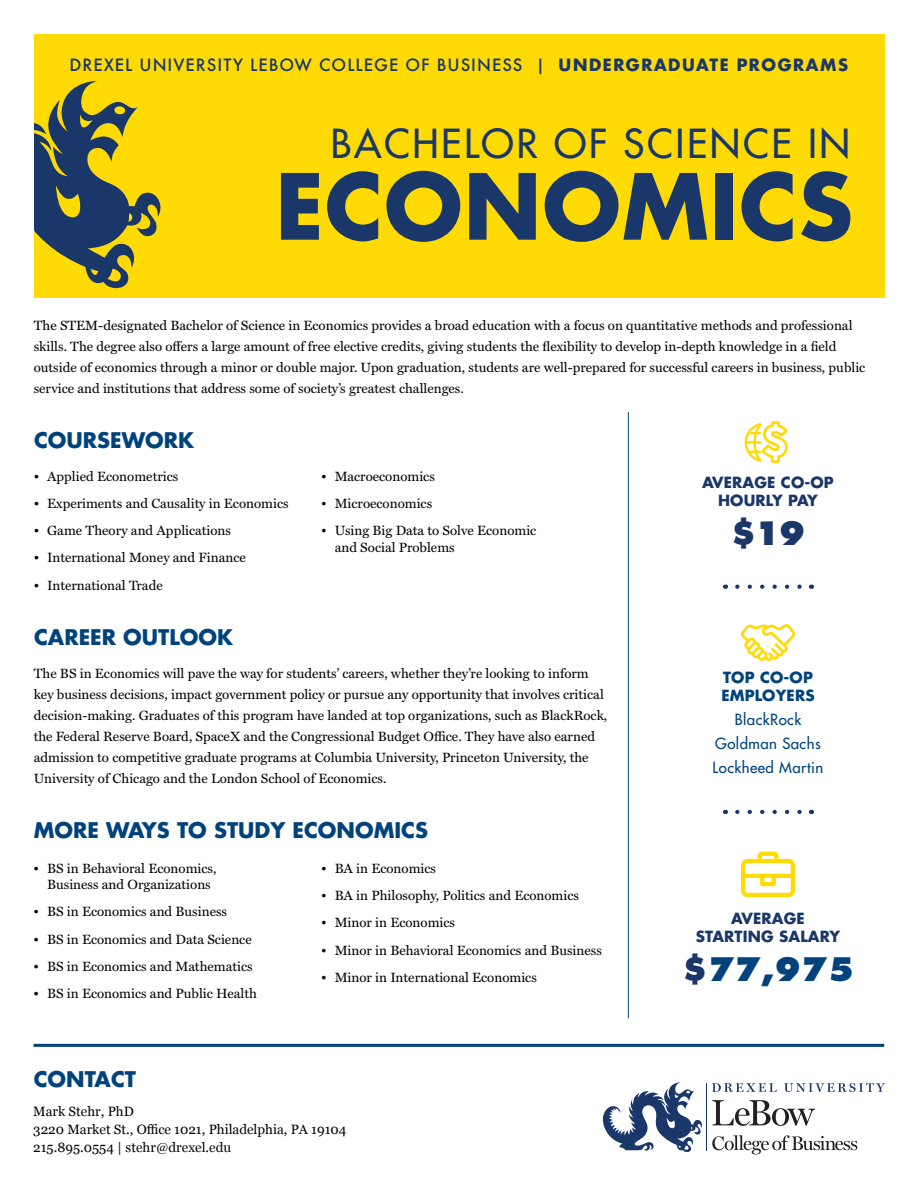
<style>
.page{position:relative;width:918px;height:1188px;background:#fff}
.page>*{position:absolute;margin:0;border:0;box-sizing:border-box;transform-origin:0 0}
.t1{font:700 88.5px "Futura Std";letter-spacing:.01em;color:#1a3769}
.t2{font:500 39px "Futura Std";letter-spacing:.065em;color:#1a3769}
.t3{font:800 31.5px "Futura Std";color:#00437c}
.t4{font:800 31.5px "Futura Std";color:#1a3769}
.t5{font:700 21px "Futura Std";color:#00437c}
.t6{font:500 16.5px "Futura";letter-spacing:.06em;color:#1a3769}
.t7{font:700 15px/18px "Futura Std";letter-spacing:.01em;color:#1a3769;text-align:center}
.t8{font:500 15px/24px "Futura Std";letter-spacing:.03em;color:#00437c;text-align:center}
.t9{font:700 15px/18px "Futura Std";letter-spacing:.01em;color:#00437c}
.t10{font:13.5px/21px "Miller Text";color:#020304}
.t11{font:13.5px/18px "Georgia";color:#020304}
.s1{font-weight:700}
.s2{color:#1a3769}
</style>
<div class="page">
<div style="left:34px;top:34px;width:850px;height:263px;background:#ffda04"></div>
<svg style="left:712px;top:1100px;width:103px;height:26px"></svg>
<svg style="left:712px;top:1083px;width:65px;height:9px"></svg>
<svg style="left:784px;top:1083px;width:101px;height:9px"></svg>
<svg style="left:712px;top:1135px;width:145px;height:19px"></svg>
<hr style="left:706px;top:1083px;width:1px;height:67px;background:#1a3769">
<svg style="left:603px;top:1082px;width:99px;height:70px"></svg>
<svg style="left:737px;top:585px;width:65px;height:4px"></svg>
<svg style="left:737px;top:810px;width:65px;height:4px"></svg>
<svg style="left:741px;top:624px;width:54px;height:37px"></svg>
<svg style="left:741px;top:852px;width:54px;height:45px"></svg>
<hr style="left:34px;top:1044px;width:850px;height:3px;background:#00437c">
<svg style="left:745px;top:421px;width:43px;height:42px"></svg>
<hr style="left:628px;top:412px;width:1px;height:606px;background:#00437c">
<svg style="left:34px;top:81px;width:126px;height:207px"></svg>
<p class="t6" style="left:69px;top:53px;width:781px">DREXEL UNIVERSITY LEBOW COLLEGE OF BUSINESS | <span class="s1">UNDERGRADUATE PROGRAMS</span></p>
<h2 class="t2" style="left:331px;top:120px;width:521px">BACHELOR OF SCIENCE IN</h2>
<h1 class="t1" style="left:275px;top:148px;width:579px">ECONOMICS</h1>
<p class="t10" style="left:34px;top:315px;width:833px">The STEM-designated Bachelor of Science in Economics provides a broad education with a focus on quantitative methods and professional skills. The degree also offers a large amount of free elective credits, giving students the flexibility to develop in-depth knowledge in a field outside of economics through a minor or double major. Upon graduation, students are well-prepared for successful careers in business, public service and institutions that address some of society’s greatest challenges.</p>
<h3 class="t5" style="left:34px;top:426px;width:161px">COURSEWORK</h3>
<p class="t10" style="left:34px;top:466px;width:146px">• Applied Econometrics</p>
<p class="t10" style="left:34px;top:493px;width:256px">• Experiments and Causality in Economics</p>
<p class="t10" style="left:34px;top:520px;width:199px">• Game Theory and Applications</p>
<p class="t10" style="left:34px;top:548px;width:214px">• International Money and Finance</p>
<p class="t10" style="left:34px;top:575px;width:131px">• International Trade</p>
<h3 class="t5" style="left:34px;top:623px;width:200px">CAREER OUTLOOK</h3>
<p class="t10" style="left:321px;top:466px;width:115px">• Macroeconomics</p>
<p class="t10" style="left:321px;top:493px;width:113px">• Microeconomics</p>
<p class="t10" style="left:335px;top:523px;width:203px;line-height:16.5px;text-indent:-14px">• Using Big Data to Solve Economic and Social Problems</p>
<p class="t10" style="left:34px;top:663px;width:575px">The BS in Economics will pave the way for students’ careers, whether they’re looking to inform key business decisions, impact government policy or pursue any opportunity that involves critical decision-making. Graduates of this program have landed at top organizations, such as BlackRock, the Federal Reserve Board, SpaceX and the Congressional Budget Office. They have also earned admission to competitive graduate programs at Columbia University, Princeton University, the University of Chicago and the London School of Economics.</p>
<h3 class="t5" style="left:34px;top:816px;width:395px">MORE WAYS TO STUDY ECONOMICS</h3>
<p class="t10" style="left:34px;top:860px;width:184px;line-height:16.5px;text-align:center">• BS in Behavioral Economics,<br>Business and Organizations</p>
<p class="t10" style="left:34px;top:902px;width:195px">• BS in Economics and Business</p>
<p class="t10" style="left:34px;top:929px;width:220px">• BS in Economics and Data Science</p>
<p class="t10" style="left:34px;top:956px;width:221px">• BS in Economics and Mathematics</p>
<p class="t10" style="left:34px;top:984px;width:225px">• BS in Economics and Public Health</p>
<h3 class="t5" style="left:34px;top:1065px;width:104px">CONTACT</h3>
<p class="t10" style="left:321px;top:858px;width:116px">• BA in Economics</p>
<p class="t10" style="left:321px;top:885px;width:259px">• BA in Philosophy, Politics and Economics</p>
<p class="t10" style="left:321px;top:912px;width:135px">• Minor in Economics</p>
<p class="t10" style="left:321px;top:940px;width:282px">• Minor in Behavioral Economics and Business</p>
<p class="t10" style="left:321px;top:967px;width:217px">• Minor in International Economics</p>
<p class="t11" style="left:33px;top:1102px;width:315px">Mark Stehr, PhD<br>3220 Market St., Office 1021, Philadelphia, PA 19104<br>215.895.0554 | stehr@drexel.edu</p>
<p class="t7" style="left:702px;top:473px;width:133px;line-height:18.5px">AVERAGE CO-OP<br>HOURLY PAY</p>
<h3 class="t4" style="left:731px;top:514px;width:76px">$19</h3>
<p class="t9" style="left:721px;top:668px;width:95px">TOP CO-OP<br>EMPLOYERS</p>
<p class="t8" style="left:713px;top:707px;width:112px">BlackRock<br>Goldman Sachs<br>Lockheed Martin</p>
<p class="t7" style="left:696px;top:910px;width:146px">AVERAGE<br>STARTING SALARY</p>
<h3 class="t3" style="left:682px;top:950px;width:174px"><span class="s2">$</span>77,975</h3>
</div>
